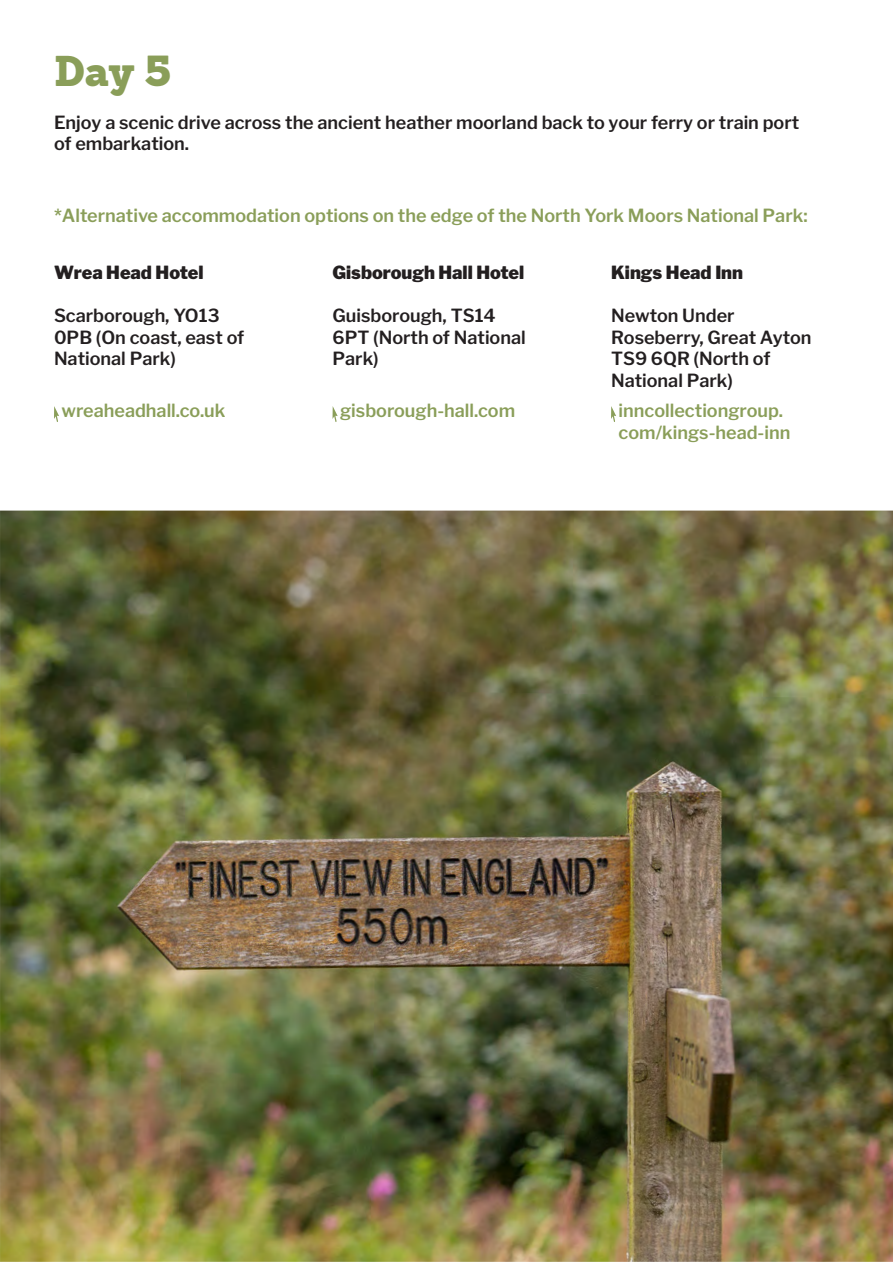
<style>
.page{position:relative;width:893px;height:1263px;background:#fff}
.page>*{position:absolute;margin:0;border:0;box-sizing:border-box;transform-origin:0 0}
.t1{font:900 42px "Sanchez";color:#8a9e59}
.t2{font:600 18px/21.6px "Libre Franklin";color:#231f20}
.t3{font:600 18px/21.6px "Libre Franklin";color:#8a9e59}
.t4{font:900 18px "Libre Franklin";color:#231f20}
</style>
<div class="page">
<img style="left:0;top:511px;width:893px;height:751px">
<svg style="left:54px;top:406px;width:5px;height:16px"></svg>
<svg style="left:333px;top:407px;width:5px;height:15px"></svg>
<svg style="left:611px;top:406px;width:5px;height:16px"></svg>
<p class="t1" style="left:54px;top:42px;width:119px">Day 5</p>
<p class="t2" style="left:54px;top:111px;width:747px">Enjoy a scenic drive across the ancient heather moorland back to your ferry or train port of embarkation.</p>
<p class="t3" style="left:54px;top:204px;width:755px">*Alternative accommodation options on the edge of the North York Moors National Park:</p>
<p class="t4" style="left:54px;top:262px;width:151px">Wrea Head Hotel</p>
<p class="t2" style="left:54px;top:305px;width:192px">Scarborough, YO13<br>0PB (On coast, east of<br>National Park)</p>
<p class="t4" style="left:332px;top:262px;width:193px">Gisborough Hall Hotel</p>
<p class="t2" style="left:332px;top:305px;width:195px">Guisborough, TS14<br>6PT (North of National<br>Park)</p>
<p class="t4" style="left:611px;top:262px;width:133px">Kings Head Inn</p>
<p class="t2" style="left:611px;top:305px;width:202px">Newton Under<br>Roseberry, Great Ayton<br>TS9 6QR (North of<br>National Park)</p>
<p class="t3" style="left:62px;top:400px;width:165px">wreaheadhall.co.uk</p>
<p class="t3" style="left:340px;top:400px;width:176px">gisborough-hall.com</p>
<p class="t3" style="left:619px;top:400px;width:173px">inncollectiongroup. com/kings-head-inn</p>
</div>
